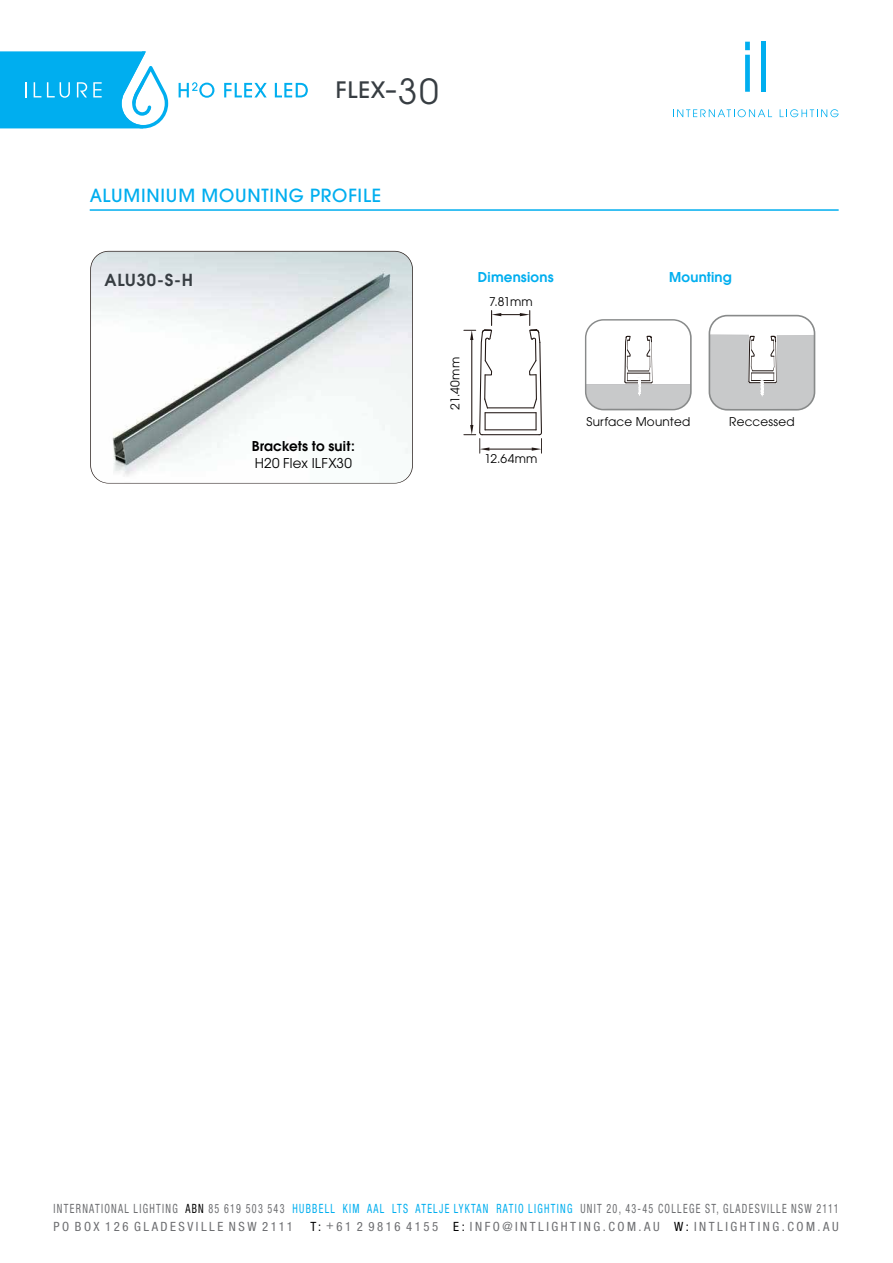
<style>
.page{position:relative;width:893px;height:1263px;background:#fff}
.page>*{position:absolute;margin:0;border:0;box-sizing:border-box;transform-origin:0 0}
.t1{font:500 22.5px "Avant Garde";color:#373d42}
.t2{font:500 18px "Avant Garde";letter-spacing:.045em;color:#00aeef}
.t3{font:600 16.5px "Avant Garde";letter-spacing:.035em;color:#373d42}
.t4{font:600 13.5px "Avant Garde";letter-spacing:.015em;color:#00aeef}
.t5{font:600 13.5px "Avant Garde";letter-spacing:.01em;color:#000}
.t6{font:13.5px "Avant Garde";letter-spacing:.02em;color:#000}
.t7{font:condensed 12.75px/17.7px "Helvetica Neue";letter-spacing:.13em;color:#6d6e71;scale:.79 1}
.t8{font:condensed 12.75px "Helvetica Neue";letter-spacing:.195em;color:#6d6e71}
.t9{font:12px "Avant Garde";letter-spacing:.02em;color:#000}
.s1{font-weight:400;font-size:34.5px}
.s2{color:#000}
.s3{color:#00aeef}
</style>
<div class="page">
<svg style="left:673px;top:109px;width:99px;height:8px"></svg>
<svg style="left:780px;top:109px;width:59px;height:8px"></svg>
<svg style="left:745px;top:42px;width:5px;height:50px"></svg>
<div style="left:761px;top:42px;width:5px;height:50px;background:#00aeef"></div>
<svg style="left:0;top:51px;width:308px;height:78px"></svg>
<hr style="left:90px;top:209px;width:749px;height:2px;background:#00aeef">
<svg style="left:90px;top:251px;width:323px;height:232px"></svg>
<svg style="left:464px;top:310px;width:78px;height:144px"></svg>
<svg style="left:585px;top:319px;width:107px;height:91px"></svg>
<svg style="left:709px;top:315px;width:106px;height:96px"></svg>
<h1 class="t1" style="left:336px;top:76px;width:104px">FLEX–<span class="s1">30</span></h1>
<h2 class="t2" style="left:90px;top:184px;width:293px">ALUMINIUM MOUNTING PROFILE</h2>
<p class="t3" style="left:105px;top:269px;width:90px">ALU30-S-H</p>
<p class="t5" style="left:252px;top:438px;width:105px">Brackets to suit:</p>
<p class="t6" style="left:255px;top:455px;width:98px">H20 Flex ILFX30</p>
<p class="t4" style="left:478px;top:268px;width:77px">Dimensions</p>
<p class="t9" style="left:489px;top:294px;width:45px">7.81mm</p>
<p class="t9" style="left:448px;top:410px;width:54px;rotate:-90deg">21.40mm</p>
<p class="t9" style="left:484px;top:452px;width:54px">12.64mm</p>
<p class="t4" style="left:669px;top:268px;width:64px">Mounting</p>
<p class="t9" style="left:586px;top:414px;width:105px">Surface Mounted</p>
<p class="t9" style="left:729px;top:414px;width:67px">Reccessed</p>
<p class="t7" style="left:54px;top:1199px;width:995px">INTERNATIONAL LIGHTING <span class="s2">ABN</span> 85 619 503 543 <span class="s3">HUBBELL KIM AAL LTS ATELJE LYKTAN RATIO LIGHTING</span> UNIT 20, 43-45 COLLEGE ST, GLADESVILLE NSW 2111<br>PO BOX 126 GLADESVILLE NSW 2111</p>
<p class="t8" style="left:311px;top:1219px;width:529px"><span class="s2">T:</span> +61 2 9816 4155 <span class="s2">E:</span> INFO@INTLIGHTING.COM.AU <span class="s2">W:</span> INTLIGHTING.COM.AU</p>
</div>
